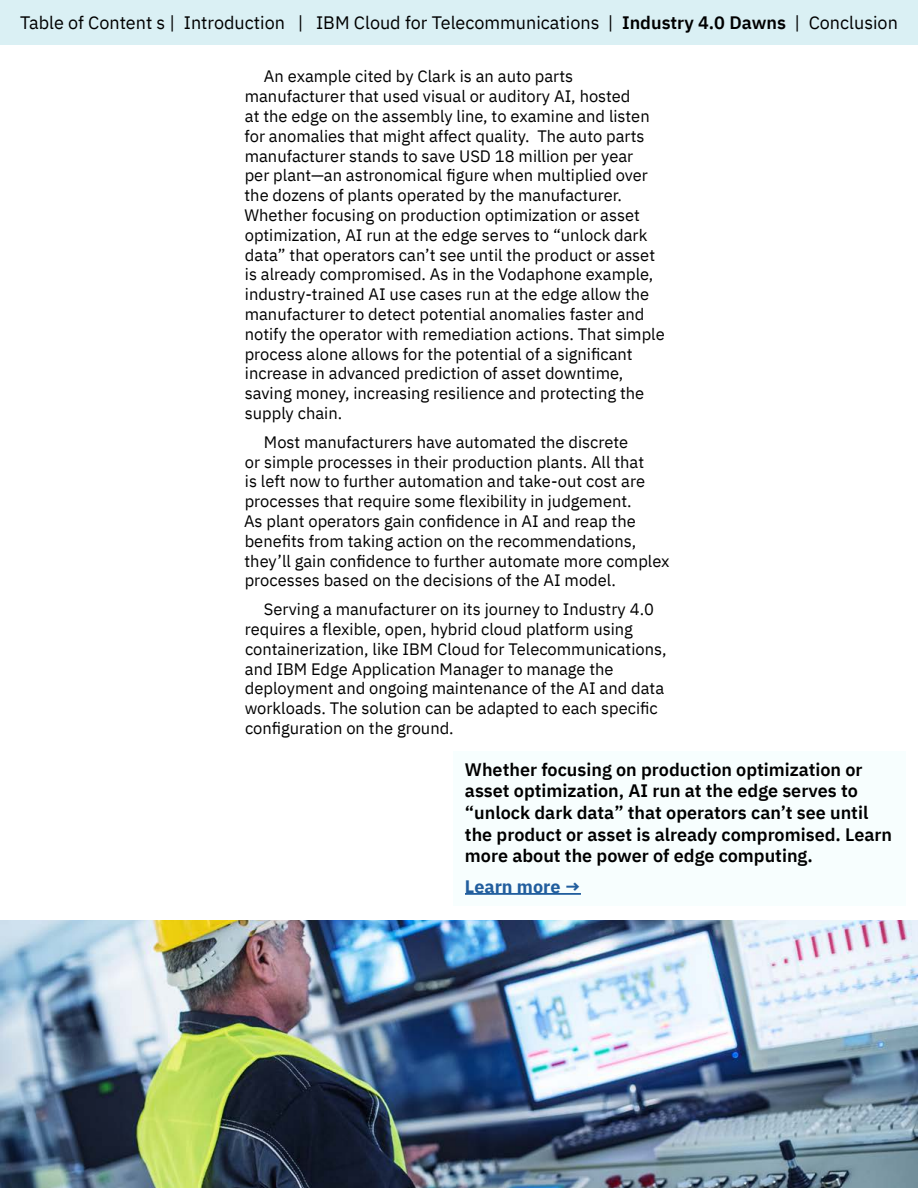
<style>
.page{position:relative;width:918px;height:1188px;background:#fff}
.page>*{position:absolute;margin:0;border:0;box-sizing:border-box;transform-origin:0 0}
.t1{font:600 18px/21.6px "IBM Plex Sans";color:#000}
.t2{font:18px "IBM Plex Sans";color:#000}
.t3{font:700 18px "IBM Plex Sans";color:#215e9e}
.t4{font:16.5px/19.8px "IBM Plex Sans";color:#000}
.s1{font-weight:600}
</style>
<div class="page">
<img style="left:0;top:920px;width:918px;height:268px">
<div style="left:0;top:0;width:918px;height:44px;background:#daf0f4"></div>
<div style="left:453px;top:751px;width:453px;height:154px;background:#f7fefe"></div>
<hr style="left:465px;top:893px;width:116px;height:2px;background:#215e9e">
<p class="t2" style="left:20px;top:9px;width:879px">Table of Content s | Introduction | IBM Cloud for Telecommunications | <span class="s1">Industry 4.0 Dawns</span> | Conclusion</p>
<p class="t4" style="left:244px;top:65px;width:422px;text-indent:20px">An example cited by Clark is an auto parts manufacturer that used visual or auditory AI, hosted<br>at the edge on the assembly line, to examine and listen for anomalies that might affect quality. The auto parts manufacturer stands to save USD 18 million per year<br>per plant—an astronomical figure when multiplied over the dozens of plants operated by the manufacturer.<br>Whether focusing on production optimization or asset optimization, AI run at the edge serves to “unlock dark data” that operators can’t see until the product or asset is already compromised. As in the Vodaphone example, industry-trained AI use cases run at the edge allow the manufacturer to detect potential anomalies faster and notify the operator with remediation actions. That simple process alone allows for the potential of a significant increase in advanced prediction of asset downtime, saving money, increasing resilience and protecting the supply chain.</p>
<p class="t4" style="left:244px;top:431px;width:427px;text-indent:20px">Most manufacturers have automated the discrete<br>or simple processes in their production plants. All that<br>is left now to further automation and take-out cost are processes that require some flexibility in judgement.<br>As plant operators gain confidence in AI and reap the benefits from taking action on the recommendations, they’ll gain confidence to further automate more complex processes based on the decisions of the AI model.</p>
<p class="t4" style="left:245px;top:598px;width:423px;text-indent:19px">Serving a manufacturer on its journey to Industry 4.0 requires a flexible, open, hybrid cloud platform using containerization, like IBM Cloud for Telecommunications, and IBM Edge Application Manager to manage the deployment and ongoing maintenance of the AI and data workloads. The solution can be adapted to each specific configuration on the ground.</p>
<p class="t1" style="left:465px;top:757px;width:429px">Whether focusing on production optimization or asset optimization, AI run at the edge serves to “unlock dark data” that operators can’t see until the product or asset is already compromised. Learn more about the power of edge computing.</p>
<p class="t3" style="left:465px;top:872px;width:117px">Learn more →</p>
</div>
